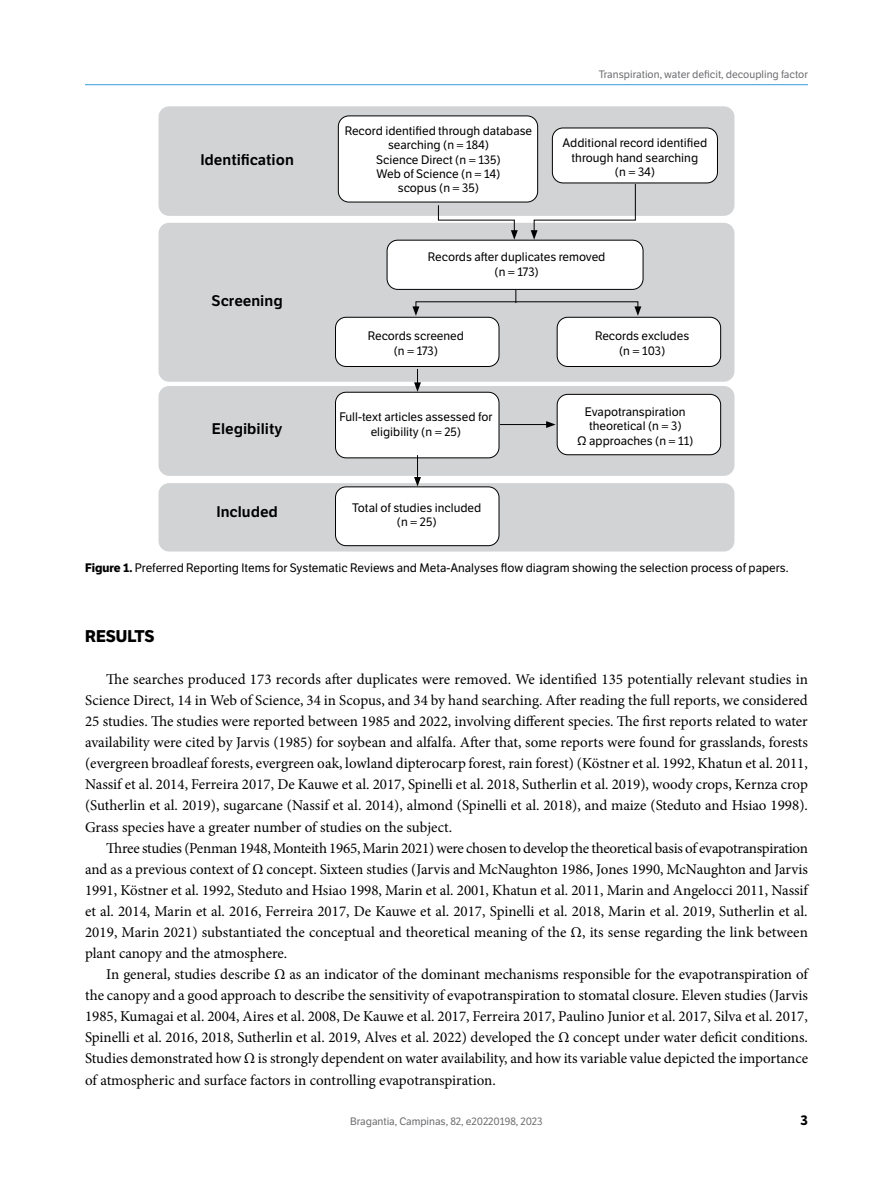
<style>
.page{position:relative;width:893px;height:1191px;background:#fff}
.page>*{position:absolute;margin:0;border:0;box-sizing:border-box;transform-origin:0 0}
.t1{font:700 16.5px "LFT Etica";color:#000}
.t2{font:15px/21px "Minion Pro";color:#000;text-align:justify}
.t3{font:600 15px "LFT Etica";color:#000}
.t4{font:700 13.5px "LFT Etica";color:#000}
.t5{font:12px/14.4px "LFT Etica";color:#000;text-align:center}
.t6{font:10.5px "LFT Etica";color:#6d6e71}
.s1{font-weight:700}
</style>
<div class="page">
<hr style="left:85px;top:84px;width:723px;height:1px;background:#3c9cd7">
<div style="left:158px;top:483px;width:576px;height:68px;background:#d1d3d4;border-radius:11px"></div>
<div style="left:158px;top:386px;width:576px;height:90px;background:#d1d3d4;border-radius:11px"></div>
<div style="left:158px;top:223px;width:576px;height:159px;background:#d1d3d4;border-radius:11px"></div>
<div style="left:158px;top:106px;width:576px;height:110px;background:#d1d3d4;border-radius:11px"></div>
<div style="left:338px;top:116px;width:200px;height:86px;background:#fff;border-radius:11px"></div>
<div style="left:338px;top:115px;width:200px;height:87px;border:1px solid #000;border-radius:11px"></div>
<div style="left:552px;top:128px;width:165px;height:55px;background:#fff;border-radius:11px"></div>
<div style="left:552px;top:128px;width:166px;height:55px;border:1px solid #000;border-radius:11px"></div>
<div style="left:387px;top:240px;width:256px;height:49px;background:#fff;border-radius:11px"></div>
<div style="left:387px;top:240px;width:256px;height:50px;border:1px solid #000;border-radius:11px"></div>
<div style="left:335px;top:317px;width:164px;height:49px;background:#fff;border-radius:11px"></div>
<div style="left:335px;top:317px;width:164px;height:50px;border:1px solid #000;border-radius:11px"></div>
<div style="left:335px;top:392px;width:164px;height:66px;background:#fff;border-radius:11px"></div>
<div style="left:335px;top:392px;width:164px;height:66px;border:1px solid #000;border-radius:11px"></div>
<div style="left:335px;top:487px;width:164px;height:58px;background:#fff;border-radius:11px"></div>
<div style="left:335px;top:486px;width:164px;height:60px;border:1px solid #000;border-radius:11px"></div>
<div style="left:557px;top:317px;width:164px;height:49px;background:#fff;border-radius:11px"></div>
<div style="left:557px;top:317px;width:164px;height:50px;border:1px solid #000;border-radius:11px"></div>
<div style="left:557px;top:394px;width:164px;height:61px;background:#fff;border-radius:11px"></div>
<div style="left:557px;top:394px;width:164px;height:61px;border:1px solid #000;border-radius:11px"></div>
<svg style="left:531px;top:183px;width:105px;height:57px"></svg>
<svg style="left:438px;top:205px;width:80px;height:35px"></svg>
<svg style="left:412px;top:306px;width:7px;height:10px"></svg>
<svg style="left:634px;top:306px;width:7px;height:10px"></svg>
<svg style="left:515px;top:290px;width:1px;height:13px"></svg>
<svg style="left:414px;top:369px;width:7px;height:23px"></svg>
<svg style="left:414px;top:455px;width:7px;height:31px"></svg>
<hr style="left:500px;top:424px;width:48px;height:1px;background:#000">
<svg style="left:546px;top:421px;width:10px;height:7px"></svg>
<p class="t3" style="left:200px;top:151px;width:95px">Identification</p>
<p class="t3" style="left:211px;top:291px;width:73px">Screening</p>
<p class="t3" style="left:212px;top:419px;width:72px">Elegibility</p>
<p class="t3" style="left:216px;top:503px;width:63px">Included</p>
<p class="t5" style="left:345px;top:124px;width:189px">Record identified through database searching (n = 184)<br>Science Direct (n = 135)<br>Web of Science (n = 14)<br>scopus (n = 35)</p>
<p class="t6" style="left:599px;top:68px;width:211px">Transpiration, water deficit, decoupling factor</p>
<p class="t5" style="left:562px;top:136px;width:146px">Additional record identified through hand searching<br>(n = 34)</p>
<p class="t5" style="left:428px;top:250px;width:179px">Records after duplicates removed (n = 173)</p>
<p class="t5" style="left:368px;top:329px;width:98px">Records screened (n = 173)</p>
<p class="t5" style="left:595px;top:329px;width:96px">Records excludes (n = 103)</p>
<p class="t5" style="left:339px;top:410px;width:155px">Full-text articles assessed for eligibility (n = 25)</p>
<p class="t5" style="left:352px;top:500px;width:130px">Total of studies included (n = 25)</p>
<p class="t5" style="left:577px;top:405px;width:118px">Evapotranspiration theoretical (n = 3)<br>Ω approaches (n = 11)</p>
<p class="t5" style="left:85px;top:561px;width:705px"><span class="s1">Figure 1.</span> Preferred Reporting Items for Systematic Reviews and Meta-Analyses flow diagram showing the selection process of papers.</p>
<p class="t1" style="left:85px;top:626px;width:71px">RESULTS</p>
<p class="t2" style="left:85px;top:668px;width:724px;text-indent:21px">The searches produced 173 records after duplicates were removed. We identified 135 potentially relevant studies in Science Direct, 14 in Web of Science, 34 in Scopus, and 34 by hand searching. After reading the full reports, we considered 25 studies. The studies were reported between 1985 and 2022, involving different species. The first reports related to water availability were cited by Jarvis (1985) for soybean and alfalfa. After that, some reports were found for grasslands, forests (evergreen broadleaf forests, evergreen oak, lowland dipterocarp forest, rain forest) (Köstner et al. 1992, Khatun et al. 2011, Nassif et al. 2014, Ferreira 2017, De Kauwe et al. 2017, Spinelli et al. 2018, Sutherlin et al. 2019), woody crops, Kernza crop (Sutherlin et al. 2019), sugarcane (Nassif et al. 2014), almond (Spinelli et al. 2018), and maize (Steduto and Hsiao 1998).<br>Grass species have a greater number of studies on the subject.</p>
<p class="t2" style="left:85px;top:837px;width:724px;text-indent:21px">Three studies (Penman 1948, Monteith 1965, Marin 2021) were chosen to develop the theoretical basis of evapotranspiration and as a previous context of Ω concept. Sixteen studies (Jarvis and McNaughton 1986, Jones 1990, McNaughton and Jarvis 1991, Köstner et al. 1992, Steduto and Hsiao 1998, Marin et al. 2001, Khatun et al. 2011, Marin and Angelocci 2011, Nassif et al. 2014, Marin et al. 2016, Ferreira 2017, De Kauwe et al. 2017, Spinelli et al. 2018, Marin et al. 2019, Sutherlin et al.<br>2019, Marin 2021) substantiated the conceptual and theoretical meaning of the Ω, its sense regarding the link between plant canopy and the atmosphere.</p>
<p class="t2" style="left:85px;top:963px;width:724px;text-indent:21px">In general, studies describe Ω as an indicator of the dominant mechanisms responsible for the evapotranspiration of the canopy and a good approach to describe the sensitivity of evapotranspiration to stomatal closure. Eleven studies (Jarvis 1985, Kumagai et al. 2004, Aires et al. 2008, De Kauwe et al. 2017, Ferreira 2017, Paulino Junior et al. 2017, Silva et al. 2017, Spinelli et al. 2016, 2018, Sutherlin et al. 2019, Alves et al. 2022) developed the Ω concept under water deficit conditions.<br>Studies demonstrated how Ω is strongly dependent on water availability, and how its variable value depicted the importance of atmospheric and surface factors in controlling evapotranspiration.</p>
<p class="t6" style="left:350px;top:1115px;width:194px">Bragantia, Campinas, 82, e20220198, 2023</p>
<p class="t4" style="left:800px;top:1112px;width:9px">3</p>
</div>
